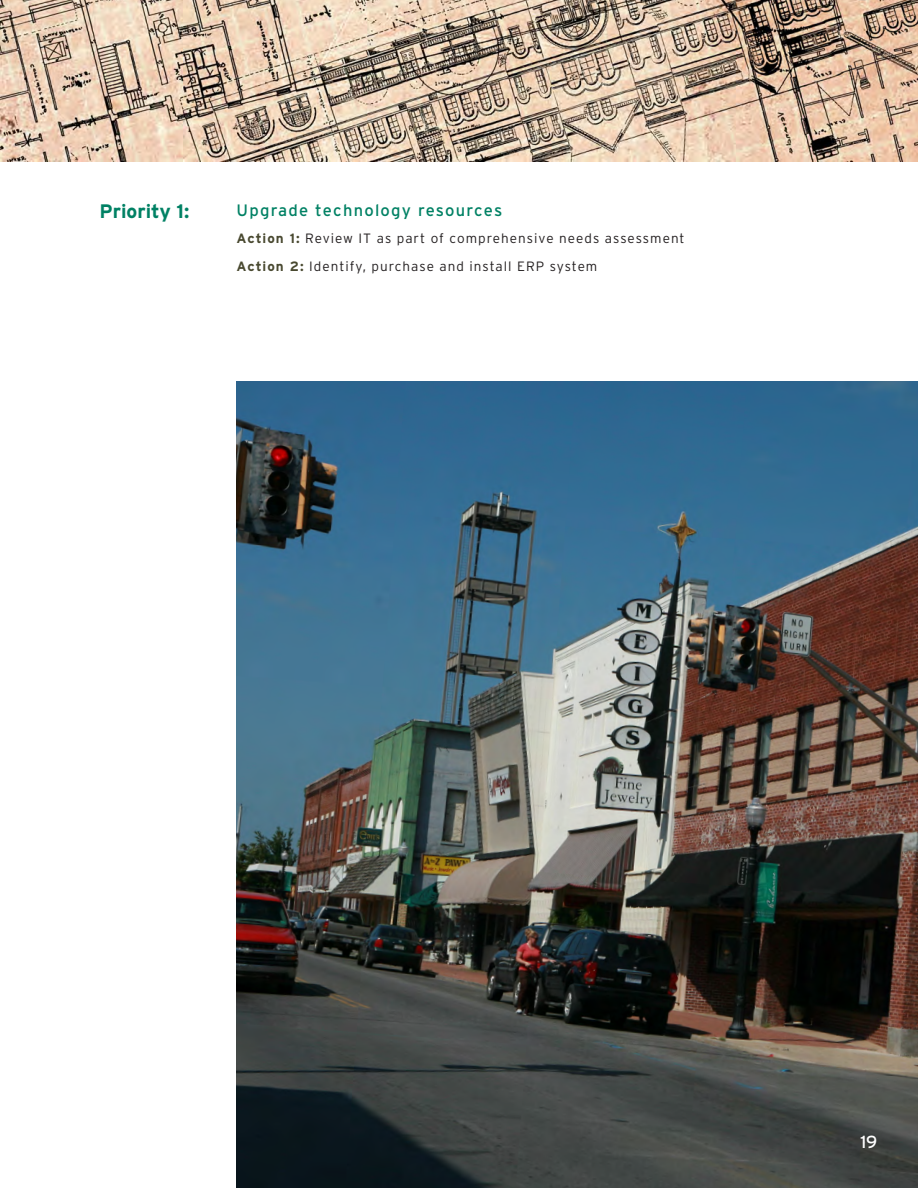
<style>
.page{position:relative;width:918px;height:1188px;background:#fff}
.page>*{position:absolute;margin:0;border:0;box-sizing:border-box;transform-origin:0 0}
.t1{font:700 19.5px "Interstate";color:#008164}
.t2{font:17.55px "Interstate";color:#fff}
.t3{font:16.5px "Interstate";letter-spacing:.075em;color:#008164}
.Priority_Body{font:300 13.5px "Interstate";letter-spacing:.075em;color:#231f20}
.s1{font-weight:700;color:#494930}
</style>
<div class="page">
<img style="left:0;top:0;width:918px;height:162px">
<img style="left:237px;top:381px;width:681px;height:807px">
<p class="t1" style="left:99px;top:200px;width:91px">Priority 1:</p>
<p class="t3" style="left:237px;top:200px;width:267px">Upgrade technology resources</p>
<p class="Priority_Body" style="left:237px;top:231px;width:450px"><span class="s1">Action 1:</span> Review IT as part of comprehensive needs assessment</p>
<p class="Priority_Body" style="left:237px;top:259px;width:362px"><span class="s1">Action 2:</span> Identify, purchase and install ERP system</p>
<p class="t2" style="left:860px;top:1131px;width:18px">19</p>
</div>
